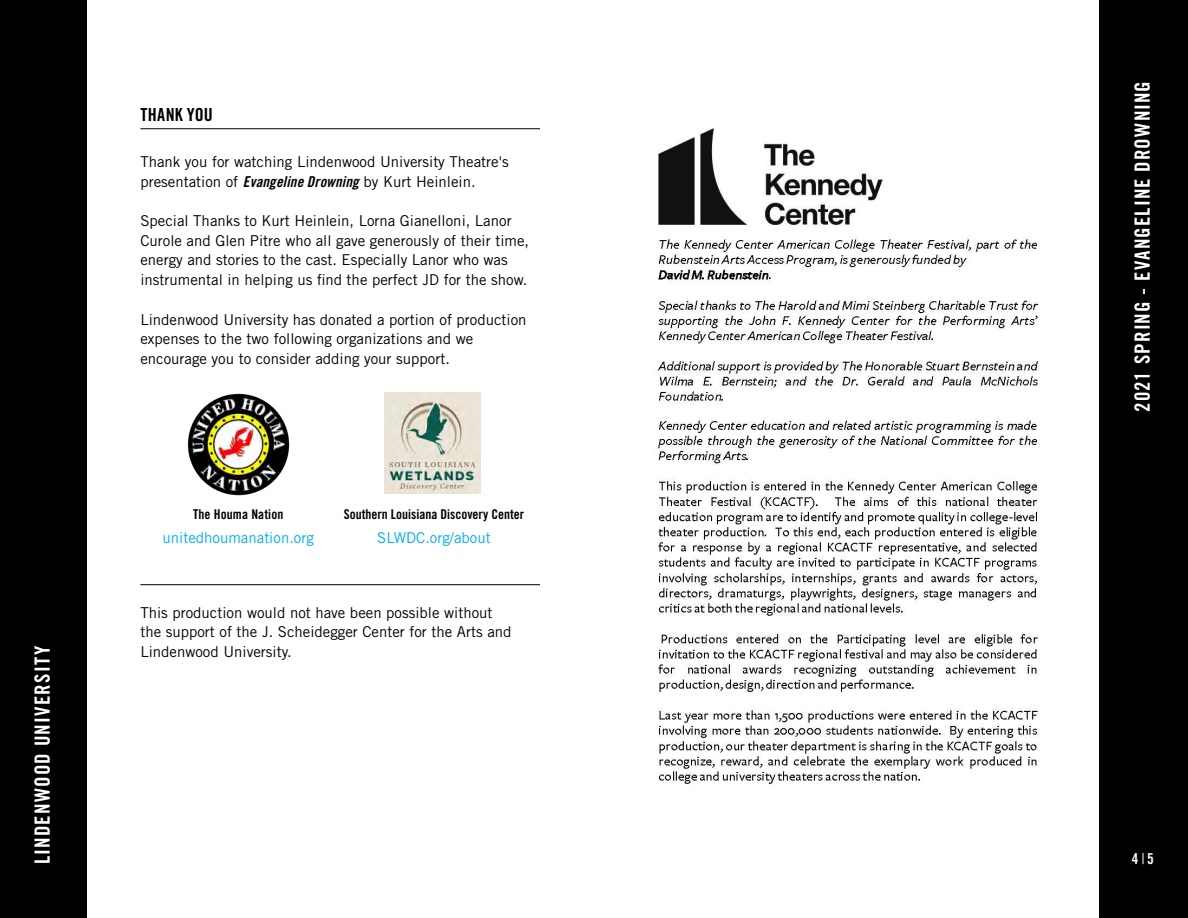
<style>
.page{position:relative;width:1188px;height:918px;background:#fff}
.page>*{position:absolute;margin:0;border:0;box-sizing:border-box;transform-origin:0 0}
.VERTICAL_HEADLINES{font:21px "Trade Gothic LT Std Bd Cn 20";letter-spacing:.055em;color:#fff}
.BIO_COPY{font:18px "Trade Gothic LT Std Bd Cn 20";letter-spacing:.015em;color:#000}
.STAFF_LISTING{font:15px/19.5px "Trade Gothic LT Std";color:#000}
.STAFF_LISTING-2{font:15px "Trade Gothic LT Std";color:#00aeef}
.BIO_COPY-2{font:15px "Trade Gothic LT Std";color:#00aeef}
.t1{font:15px "Trade Gothic LT Std Bd Cn 20";color:#fff}
.BIO_COPY-3{font:13.5px "Trade Gothic LT Std Bd Cn 20";color:#000}
.STAFF_LISTING-3{font:13.5px "Trade Gothic LT Std Bd Cn 20";letter-spacing:.01em;color:#000}
.s1{font-family:"Trade Gothic LT Std Bd Cn 20 Obl"}
.s2{font-family:"Trade Gothic LT Std Cn 18"}
</style>
<div class="page">
<div style="left:1099px;top:0;width:89px;height:918px;background:#000"></div>
<div style="left:0;top:0;width:87px;height:918px;background:#000"></div>
<img style="left:657px;top:128px;width:383px;height:657px">
<hr style="left:140px;top:128px;width:400px;height:1px;background:#000">
<hr style="left:140px;top:584px;width:400px;height:1px;background:#000">
<img style="left:187px;top:394px;width:103px;height:102px">
<img style="left:384px;top:393px;width:97px;height:100px">
<p class="VERTICAL_HEADLINES" style="left:30px;top:864px;width:220px;rotate:-90deg">LINDENWOOD UNIVERSITY</p>
<p class="BIO_COPY" style="left:140px;top:104px;width:74px">THANK YOU</p>
<p class="STAFF_LISTING" style="left:140px;top:152px;width:370px">Thank you for watching Lindenwood University Theatre's presentation of <span class="s1">Evangeline Drowning</span> by Kurt Heinlein.</p>
<p class="STAFF_LISTING" style="left:140px;top:211px;width:390px">Special Thanks to Kurt Heinlein, Lorna Gianelloni, Lanor Curole and Glen Pitre who all gave generously of their time, energy and stories to the cast. Especially Lanor who was instrumental in helping us find the perfect JD for the show.</p>
<p class="STAFF_LISTING" style="left:140px;top:309px;width:388px">Lindenwood University has donated a portion of production expenses to the two following organizations and we encourage you to consider adding your support.</p>
<p class="STAFF_LISTING-3" style="left:193px;top:506px;width:92px">The Houma Nation</p>
<p class="BIO_COPY-3" style="left:344px;top:506px;width:182px">Southern Louisiana Discovery Center</p>
<p class="STAFF_LISTING-2" style="left:163px;top:529px;width:153px">unitedhoumanation.org</p>
<p class="BIO_COPY-2" style="left:377px;top:529px;width:115px">SLWDC.org/about</p>
<p class="STAFF_LISTING" style="left:140px;top:602px;width:373px">This production would not have been possible without the support of the J. Scheidegger Center for the Arts and<br>Lindenwood University.</p>
<p class="VERTICAL_HEADLINES" style="left:1130px;top:412px;width:333px;rotate:-90deg">2021 SPRING - EVANGELINE DROWNING</p>
<p class="t1" style="left:1132px;top:850px;width:23px">4 <span class="s2">|</span> 5</p>
</div>
